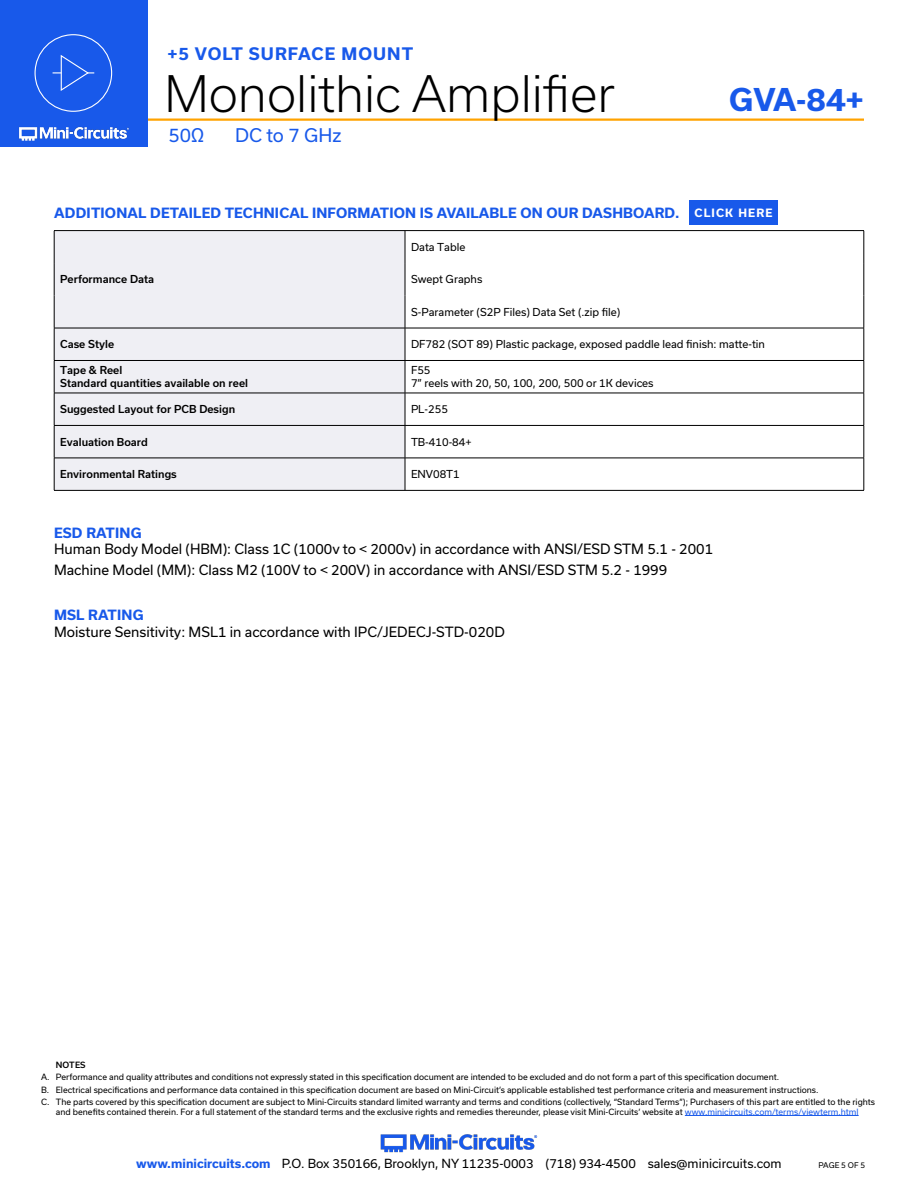
<style>
.page{position:relative;width:918px;height:1188px;background:#fff}
.page>*{position:absolute;margin:0;border:0;box-sizing:border-box;transform-origin:0 0}
.t1{font:300 48px "Usual";color:#000}
.t2{font:700 30px "Usual";color:#1859ea}
.t3{font:18px "Usual";color:#1859ea}
.t4{font:700 16.5px "Usual";letter-spacing:.065em;color:#1859ea}
.Regular_Copy{font:13.5px "Usual";color:#000}
.Blue_Headers{font:700 13.5px "Usual";letter-spacing:.015em;color:#1859ea}
.t5{font:12px "Usual";color:#000}
.t6{font:700 10.95px "Usual";letter-spacing:.1em;color:#fff}
.Table_Body_Left_Justified{font:10.5px "Usual";color:#000}
.Table_Header_Left_Justified{font:500 10.5px "Usual";color:#000}
.t7{font:8.25px/12.1px "Usual";color:#000}
.t8{font:500 8.25px "Usual";letter-spacing:.015em;color:#000}
.t9{font:7.5px "Usual";color:#000}
.s1{color:#1859ea}
.s2{font-weight:700;color:#1859ea}
</style>
<div class="page">
<img style="left:380px;top:1134px;width:158px;height:19px">
<hr style="left:129px;top:118px;width:735px;height:3px;background:#ffa300">
<div style="left:0;top:0;width:147px;height:147px;background:#1859ea"></div>
<img style="left:19px;top:126px;width:110px;height:15px">
<div style="left:35px;top:34px;width:77px;height:78px;border:1px solid #fff;border-radius:50%"></div>
<svg style="left:53px;top:55px;width:41px;height:36px"></svg>
<hr style="left:685px;top:1115px;width:174px;height:1px;background:#1859ea">
<div style="left:55px;top:231px;width:350px;height:259px;background:#efeff4"></div>
<hr style="left:54px;top:230px;width:351px;height:1px;background:#000">
<hr style="left:54px;top:231px;width:1px;height:32px;background:#000">
<hr style="left:54px;top:263px;width:1px;height:33px;background:#000">
<hr style="left:54px;top:296px;width:1px;height:32px;background:#000">
<hr style="left:405px;top:230px;width:459px;height:1px;background:#000">
<hr style="left:405px;top:231px;width:1px;height:32px;background:#000">
<hr style="left:864px;top:231px;width:1px;height:32px;background:#000">
<hr style="left:405px;top:263px;width:1px;height:33px;background:#000">
<hr style="left:864px;top:263px;width:1px;height:33px;background:#000">
<hr style="left:405px;top:296px;width:1px;height:32px;background:#000">
<hr style="left:864px;top:296px;width:1px;height:32px;background:#000">
<hr style="left:54px;top:328px;width:351px;height:1px;background:#000">
<hr style="left:54px;top:328px;width:1px;height:32px;background:#000">
<hr style="left:405px;top:328px;width:459px;height:1px;background:#000">
<hr style="left:405px;top:328px;width:1px;height:32px;background:#000">
<hr style="left:864px;top:328px;width:1px;height:32px;background:#000">
<hr style="left:54px;top:360px;width:351px;height:1px;background:#000">
<hr style="left:54px;top:361px;width:1px;height:32px;background:#000">
<hr style="left:405px;top:360px;width:459px;height:1px;background:#000">
<hr style="left:405px;top:361px;width:1px;height:32px;background:#000">
<hr style="left:864px;top:361px;width:1px;height:32px;background:#000">
<hr style="left:54px;top:393px;width:351px;height:1px;background:#000">
<hr style="left:54px;top:393px;width:1px;height:32px;background:#000">
<hr style="left:405px;top:393px;width:459px;height:1px;background:#000">
<hr style="left:405px;top:393px;width:1px;height:32px;background:#000">
<hr style="left:864px;top:393px;width:1px;height:32px;background:#000">
<hr style="left:54px;top:425px;width:351px;height:1px;background:#000">
<hr style="left:54px;top:426px;width:1px;height:32px;background:#000">
<hr style="left:405px;top:425px;width:459px;height:1px;background:#000">
<hr style="left:405px;top:426px;width:1px;height:32px;background:#000">
<hr style="left:864px;top:426px;width:1px;height:32px;background:#000">
<hr style="left:54px;top:458px;width:351px;height:1px;background:#000">
<hr style="left:54px;top:458px;width:1px;height:32px;background:#000">
<hr style="left:405px;top:458px;width:459px;height:1px;background:#000">
<hr style="left:405px;top:458px;width:1px;height:32px;background:#000">
<hr style="left:864px;top:458px;width:1px;height:32px;background:#000">
<hr style="left:54px;top:490px;width:351px;height:1px;background:#000">
<hr style="left:405px;top:490px;width:459px;height:1px;background:#000">
<div style="left:689px;top:200px;width:89px;height:25px;background:#1859ea"></div>
<h3 class="t4" style="left:167px;top:45px;width:247px">+5 VOLT SURFACE MOUNT</h3>
<h1 class="t1" style="left:164px;top:66px;width:452px">Monolithic Amplifier</h1>
<h3 class="t3" style="left:169px;top:125px;width:37px">50Ω</h3>
<h3 class="t3" style="left:235px;top:125px;width:108px">DC to 7 GHz</h3>
<h2 class="t2" style="left:729px;top:83px;width:136px">GVA-84+</h2>
<p class="Blue_Headers" style="left:54px;top:205px;width:627px">ADDITIONAL DETAILED TECHNICAL INFORMATION IS AVAILABLE ON OUR DASHBOARD.</p>
<p class="t6" style="left:695px;top:207px;width:79px">CLICK HERE</p>
<p class="Table_Header_Left_Justified" style="left:60px;top:273px;width:96px">Performance Data</p>
<p class="Table_Body_Left_Justified" style="left:411px;top:241px;width:56px">Data Table</p>
<p class="Table_Body_Left_Justified" style="left:411px;top:273px;width:73px">Swept Graphs</p>
<p class="Table_Body_Left_Justified" style="left:411px;top:306px;width:211px">S-Parameter (S2P Files) Data Set (.zip file)</p>
<p class="Table_Header_Left_Justified" style="left:60px;top:338px;width:55px">Case Style</p>
<p class="Table_Body_Left_Justified" style="left:411px;top:338px;width:356px">DF782 (SOT 89) Plastic package, exposed paddle lead finish: matte-tin</p>
<p class="Table_Header_Left_Justified" style="left:60px;top:364px;width:64px">Tape &amp; Reel</p>
<p class="Table_Header_Left_Justified" style="left:60px;top:377px;width:189px">Standard quantities available on reel</p>
<p class="Table_Body_Left_Justified" style="left:411px;top:364px;width:21px">F55</p>
<p class="Table_Body_Left_Justified" style="left:411px;top:377px;width:244px">7” reels with 20, 50, 100, 200, 500 or 1K devices</p>
<p class="Table_Header_Left_Justified" style="left:60px;top:403px;width:176px">Suggested Layout for PCB Design</p>
<p class="Table_Body_Left_Justified" style="left:411px;top:403px;width:38px">PL-255</p>
<p class="Table_Header_Left_Justified" style="left:60px;top:436px;width:89px">Evaluation Board</p>
<p class="Table_Body_Left_Justified" style="left:411px;top:436px;width:62px">TB-410-84+</p>
<p class="Table_Header_Left_Justified" style="left:60px;top:468px;width:118px">Environmental Ratings</p>
<p class="Table_Body_Left_Justified" style="left:411px;top:468px;width:50px">ENV08T1</p>
<p class="Blue_Headers" style="left:54px;top:525px;width:89px">ESD RATING</p>
<p class="Regular_Copy" style="left:54px;top:541px;width:661px">Human Body Model (HBM): Class 1C (1000v to &lt; 2000v) in accordance with ANSI/ESD STM 5.1 - 2001</p>
<p class="Regular_Copy" style="left:54px;top:562px;width:615px">Machine Model (MM): Class M2 (100V to &lt; 200V) in accordance with ANSI/ESD STM 5.2 - 1999</p>
<p class="Blue_Headers" style="left:54px;top:607px;width:91px">MSL RATING</p>
<p class="Regular_Copy" style="left:54px;top:624px;width:452px">Moisture Sensitivity: MSL1 in accordance with IPC/JEDECJ-STD-020D</p>
<p class="t8" style="left:56px;top:1060px;width:31px">NOTES</p>
<p class="t7" style="left:41px;top:1071px;width:835px">A. Performance and quality attributes and conditions not expressly stated in this specification document are intended to be excluded and do not form a part of this specification document.<br>B. Electrical specifications and performance data contained in this specification document are based on Mini-Circuit’s applicable established test performance criteria and measurement instructions.<br>C. The parts covered by this specification document are subject to Mini-Circuits standard limited warranty and terms and conditions (collectively, “Standard Terms”); Purchasers of this part are entitled to the rights</p>
<p class="t7" style="left:56px;top:1105px;width:804px">and benefits contained therein. For a full statement of the standard terms and the exclusive rights and remedies thereunder, please visit Mini-Circuits’ website at <span class="s1">www.minicircuits.com/terms/viewterm.html</span></p>
<h3 class="t5" style="left:136px;top:1157px;width:647px"><span class="s2">www.minicircuits.com</span> P.O. Box 350166, Brooklyn, NY 11235-0003 (718) 934-4500 sales@minicircuits.com</h3>
<p class="t9" style="left:819px;top:1161px;width:48px">PAGE 5 OF 5</p>
</div>
